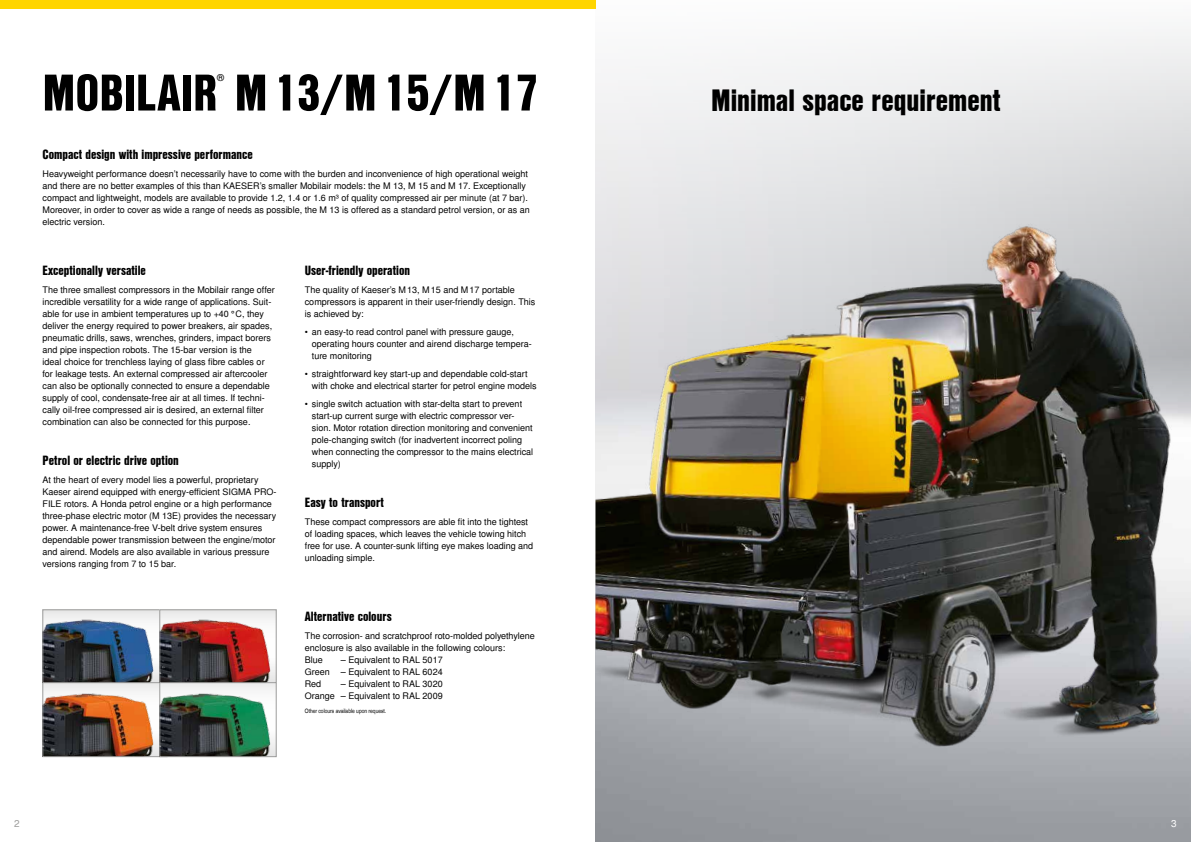
<style>
.page{position:relative;width:1191px;height:842px;background:#fff}
.page>*{position:absolute;margin:0;border:0;box-sizing:border-box;transform-origin:0 0}
.t1{font:50px "Nimbus San L Bla Con";color:#000}
.t2{font:30px "Nimbus San L Bla Con";color:#000}
.t3{font:13px "Nimbus San L Bla Con";color:#000}
.t4{font:10px "Nimbus San L";color:#9d9d9c}
.t5{font:10px "Nimbus San L";color:#fff}
.t6{font:9.3px "Nimbus San L";color:#000}
.t7{font:9px/12px "Nimbus San L";color:#000}
.t8{font:6px "Nimbus San L Reg Con";color:#000}
</style>
<div class="page">
<img style="left:595px;top:0;width:596px;height:842px">
<img style="left:595px;top:56px;width:596px;height:757px">
<img style="left:45px;top:683px;width:114px;height:72px">
<div style="left:43px;top:681px;width:124px;height:76px;border:1px solid #9d9d9c"></div>
<img style="left:45px;top:611px;width:114px;height:70px">
<div style="left:43px;top:609px;width:124px;height:74px;border:1px solid #9d9d9c"></div>
<img style="left:161px;top:683px;width:113px;height:72px">
<div style="left:159px;top:679px;width:117px;height:78px;border:1px solid #9d9d9c"></div>
<img style="left:161px;top:611px;width:113px;height:70px">
<div style="left:159px;top:609px;width:117px;height:74px;border:1px solid #9d9d9c"></div>
<div style="left:0;top:0;width:595px;height:9px;background:#ffd500"></div>
<h1 class="t1" style="left:43px;top:55px;width:498px">MOBILAIR M13/M15/M17</h1>
<p class="t6" style="left:217px;top:72px;width:8px">®</p>
<h3 class="t3" style="left:43px;top:144px;width:212px">Compact design with impressive performance</h3>
<p class="t7" style="left:43px;top:168px;width:489px">Heavyweight performance doesn’t necessarily have to come with the burden and inconvenience of high operational weight and there are no better examples of this than KAESER’s smaller Mobilair models: the M 13, M 15 and M 17. Exceptionally compact and lightweight, models are available to provide 1.2, 1.4 or 1.6 m³ of quality compressed air per minute (at 7 bar).<br>Moreover, in order to cover as wide a range of needs as possible, the M 13 is offered as a standard petrol version, or as an electric version.</p>
<h3 class="t3" style="left:43px;top:260px;width:105px">Exceptionally versatile</h3>
<p class="t7" style="left:43px;top:284px;width:234px">The three smallest compressors in the Mobilair range offer incredible versatility for a wide range of applications. Suit&shy;able for use in ambient temperatures up to +40°C, they deliver the energy required to power breakers, air spades, pneumatic drills, saws, wrenches, grinders, impact borers and pipe inspection robots. The 15-bar version is the<br>ideal choice for trenchless laying of glass fibre cables or for leakage tests. An external compressed air aftercooler can also be optionally connected to ensure a dependable supply of cool, condensate-free air at all times. If techni&shy;cally oil-free compressed air is desired, an external filter combination can also be connected for this purpose.</p>
<h3 class="t3" style="left:43px;top:450px;width:138px">Petrol or electric drive option</h3>
<p class="t7" style="left:43px;top:474px;width:235px">At the heart of every model lies a powerful, proprietary Kaeser airend equipped with energy-efficient SIGMA PRO-FILE rotors. A Honda petrol engine or a high performance three-phase electric motor (M 13E) provides the necessary power. A maintenance-free V-belt drive system ensures dependable power transmission between the engine/motor and airend. Models are also available in various pressure versions ranging from 7 to 15 bar.</p>
<h3 class="t3" style="left:305px;top:260px;width:107px">User-friendly operation</h3>
<p class="t7" style="left:305px;top:284px;width:232px">The quality of Kaeser’s M13, M15 and M17 portable compressors is apparent in their user-friendly design. This is achieved by:</p>
<p class="t7" style="left:312px;top:326px;width:221px;text-indent:-7px">• an easy-to read control panel with pressure gauge, operating hours counter and airend discharge tempera&shy;ture monitoring</p>
<p class="t7" style="left:312px;top:368px;width:226px;text-indent:-7px">• straightforward key start-up and dependable cold-start with choke and electrical starter for petrol engine models</p>
<p class="t7" style="left:312px;top:398px;width:223px;text-indent:-7px">• single switch actuation with star-delta start to prevent start-up current surge with electric compressor ver&shy;sion. Motor rotation direction monitoring and convenient pole-changing switch (for inadvertent incorrect poling when connecting the compressor to the mains electrical supply)</p>
<h3 class="t3" style="left:305px;top:492px;width:81px">Easy to transport</h3>
<p class="t7" style="left:305px;top:516px;width:230px">These compact compressors are able fit into the tightest of loading spaces, which leaves the vehicle towing hitch free for use. A counter-sunk lifting eye makes loading and unloading simple.</p>
<h3 class="t3" style="left:305px;top:606px;width:88px">Alternative colours</h3>
<p class="t7" style="left:305px;top:630px;width:232px">The corrosion- and scratchproof roto-molded polyethylene enclosure is also available in the following colours:<br>Blue</p>
<p class="t7" style="left:305px;top:654px;width:139px;text-align:justify;text-indent:36px">– Equivalent to RAL 5017<br>Green – Equivalent to RAL 6024<br>Red</p>
<p class="t7" style="left:305px;top:678px;width:139px;text-align:right">– Equivalent to RAL 3020<br>Orange – Equivalent to RAL 2009</p>
<p class="t8" style="left:305px;top:707px;width:83px">Other colours available upon request.</p>
<h2 class="t2" style="left:711px;top:77px;width:291px">Minimal space requirement</h2>
<p class="t4" style="left:14px;top:817px;width:7px">2</p>
<p class="t5" style="left:1171px;top:817px;width:7px">3</p>
</div>
